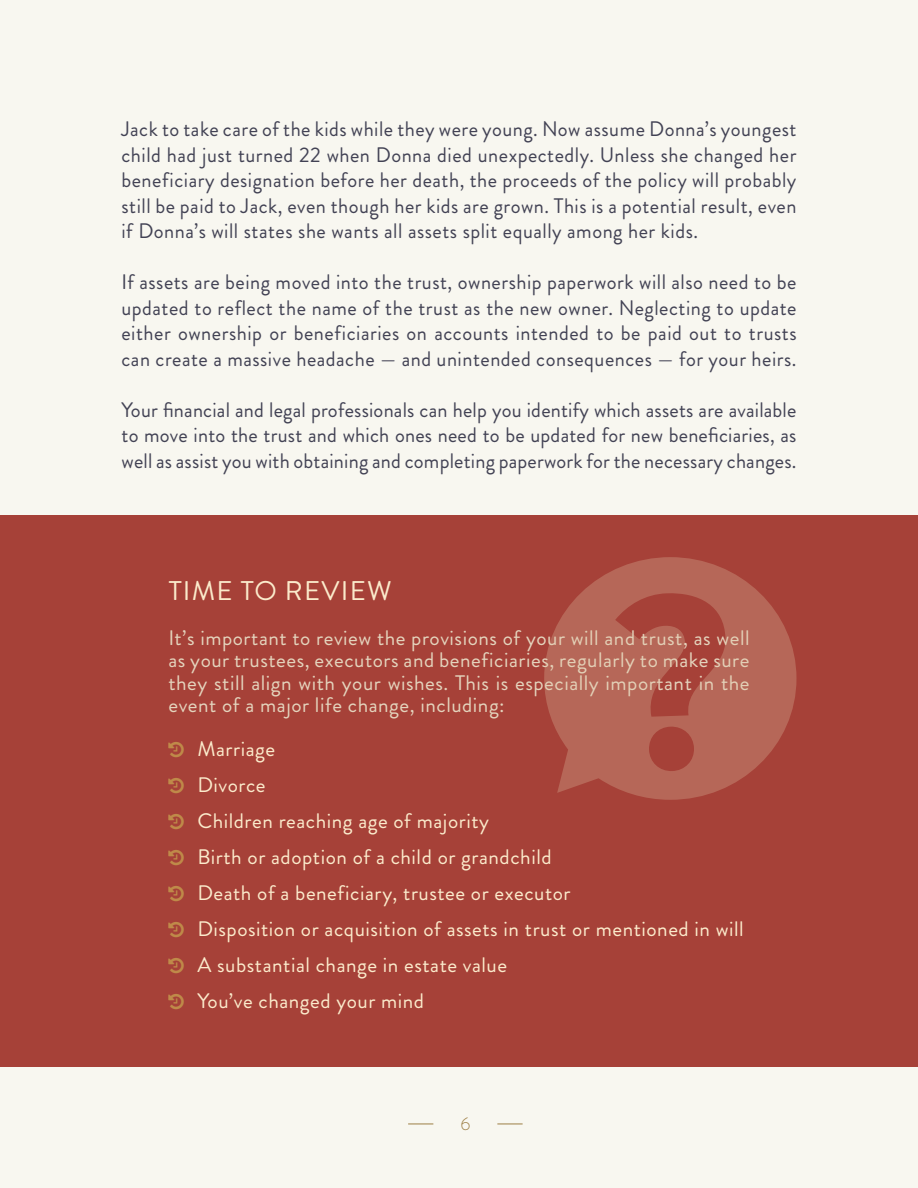
<style>
.page{position:relative;width:918px;height:1188px;background:#f8f7f0}
.page>*{position:absolute;margin:0;border:0;box-sizing:border-box;transform-origin:0 0}
.t1{font:27px "Brandon Grotesque";letter-spacing:.045em;color:#fbebcc}
.t2{font:21px/25.5px "Brandon Grotesque";letter-spacing:.025em;color:#424254;text-align:justify}
.t3{font:21px/36px "Brandon Grotesque";letter-spacing:.025em;color:#fbebcc}
.t4{font:21px/22.5px "Brandon Grotesque";letter-spacing:.025em;color:#e4d4bd;text-align:justify}
.t5{font:300 18px "Brandon Grotesque";color:#9d7e45}
</style>
<div class="page">
<svg style="left:408px;top:1124px;width:25px;height:1px"></svg>
<svg style="left:497px;top:1124px;width:26px;height:1px"></svg>
<div style="left:0;top:515px;width:918px;height:551px;background:#a64138"></div>
<svg style="left:544px;top:557px;width:253px;height:243px;fill:#b66758"></svg>
<p class="t2" style="left:122px;top:117px;width:677px">Jack to take care of the kids while they were young. Now assume Donna’s youngest child had just turned 22 when Donna died unexpectedly. Unless she changed her beneficiary designation before her death, the proceeds of the policy will probably still be paid to Jack, even though her kids are grown. This is a potential result, even if Donna’s will states she wants all assets split equally among her kids.</p>
<p class="t2" style="left:122px;top:270px;width:677px">If assets are being moved into the trust, ownership paperwork will also need to be updated to reflect the name of the trust as the new owner. Neglecting to update either ownership or beneficiaries on accounts intended to be paid out to trusts can create a massive headache — and unintended consequences — for your heirs.</p>
<p class="t2" style="left:122px;top:397px;width:677px">Your financial and legal professionals can help you identify which assets are available to move into the trust and which ones need to be updated for new beneficiaries, as well as assist you with obtaining and completing paperwork for the necessary changes.</p>
<p class="t1" style="left:169px;top:572px;width:225px">TIME TO REVIEW</p>
<p class="t4" style="left:168px;top:627px;width:583px">It’s important to review the provisions of your will and trust, as well as your trustees, executors and beneficiaries, regularly to make sure they still align with your wishes. This is especially important in the event of a major life change, including:</p>
<p class="t3" style="left:197px;top:731px;width:548px">Marriage<br>Divorce<br>Children reaching age of majority<br>Birth or adoption of a child or grandchild<br>Death of a beneficiary, trustee or executor<br>Disposition or acquisition of assets in trust or mentioned in will A substantial change in estate value<br>You’ve changed your mind</p>
<p class="t5" style="left:460px;top:1112px;width:11px">6</p>
</div>
